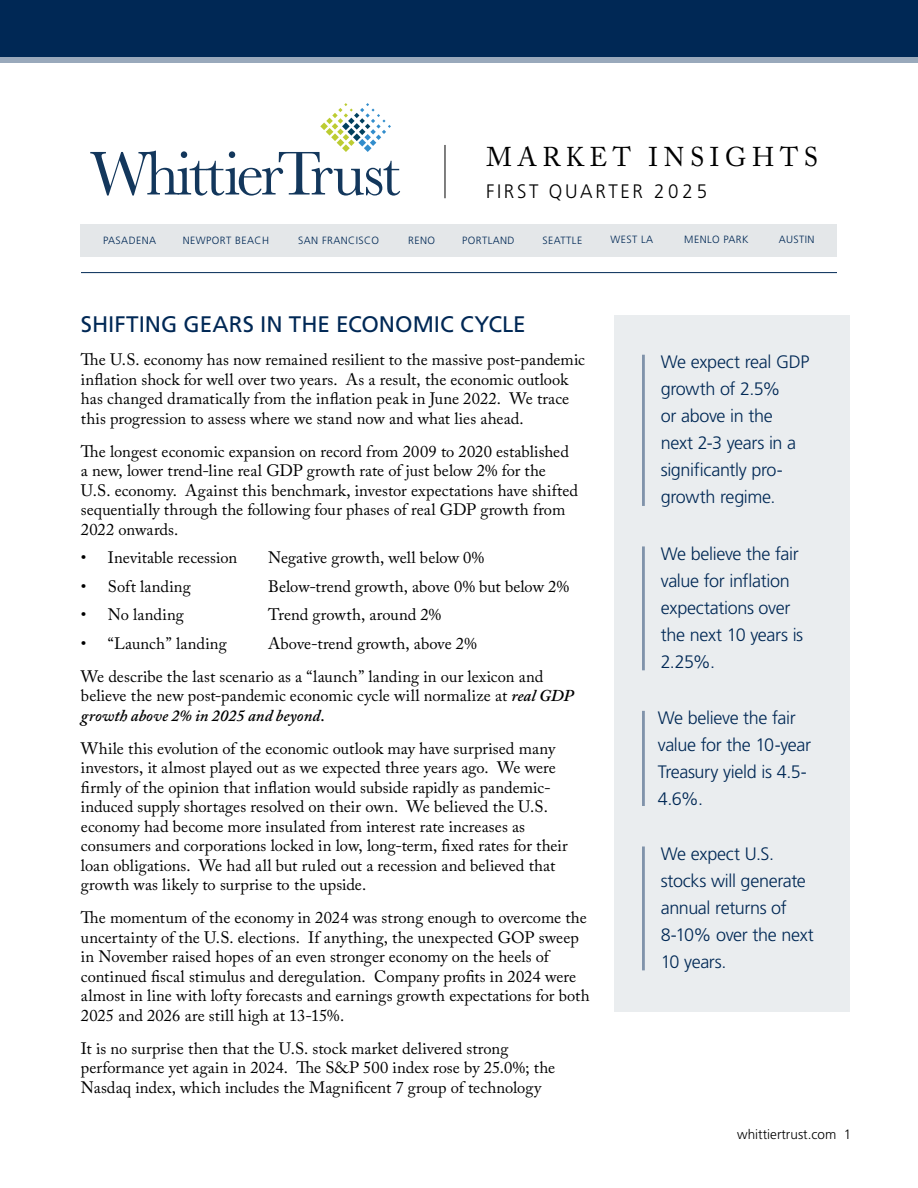
<style>
.page{position:relative;width:918px;height:1188px;background:#fff}
.page>*{position:absolute;margin:0;border:0;box-sizing:border-box;transform-origin:0 0}
.t1{font:27px "Adobe Caslon Pro";letter-spacing:.215em;color:#000;scale:.96 1}
.t2{font:22.5px "Frutiger LT Pro";color:#002855}
.t3{font:300 19.5px "Frutiger LT Pro";letter-spacing:.14em;color:#000;scale:.96 1}
.t4{font:300 18px/27px "Frutiger LT Pro";letter-spacing:-.02em;color:#002855}
.t5{font:16.5px/19.5px "Adobe Caslon Pro";color:#000}
.t6{font:300 13.5px "Frutiger LT Pro";color:#000}
.t7{font:300 10.5px "Frutiger LT Pro";letter-spacing:.04em;color:#002855}
.s1{font-weight:600;font-style:italic}
</style>
<div class="page">
<div style="left:81px;top:224px;width:756px;height:32px;background:#e4e7e9"></div>
<hr style="left:445px;top:145px;width:1px;height:53px;background:#000">
<hr style="left:81px;top:272px;width:756px;height:1px;background:#002855">
<div style="left:0;top:0;width:918px;height:63px;background:#002855"></div>
<div style="left:0;top:57px;width:918px;height:6px;background:#99a9bb"></div>
<svg style="left:90px;top:103px;width:310px;height:93px"></svg>
<div style="left:614px;top:315px;width:235px;height:696px;background:#eaedef"></div>
<hr style="left:642px;top:355px;width:3px;height:151px;background:#8093aa">
<hr style="left:642px;top:546px;width:3px;height:124px;background:#8093aa">
<hr style="left:642px;top:711px;width:3px;height:95px;background:#8093aa">
<hr style="left:642px;top:846px;width:3px;height:124px;background:#8093aa">
<h1 class="t1" style="left:486px;top:141px;width:347px">MARKET INSIGHTS</h1>
<p class="t3" style="left:486px;top:180px;width:232px">FIRST QUARTER 2025</p>
<p class="t7" style="left:103px;top:234px;width:54px">PASADENA</p>
<p class="t7" style="left:183px;top:234px;width:88px">NEWPORT BEACH</p>
<p class="t7" style="left:298px;top:234px;width:82px">SAN FRANCISCO</p>
<p class="t7" style="left:408px;top:234px;width:28px">RENO</p>
<p class="t7" style="left:462px;top:234px;width:54px">PORTLAND</p>
<p class="t7" style="left:543px;top:234px;width:41px">SEATTLE</p>
<p class="t7" style="left:610px;top:234px;width:44px">WEST LA</p>
<p class="t7" style="left:684px;top:234px;width:66px">MENLO PARK</p>
<p class="t7" style="left:779px;top:233px;width:37px">AUSTIN</p>
<h2 class="t2" style="left:81px;top:311px;width:446px">SHIFTING GEARS IN THE ECONOMIC CYCLE</h2>
<p class="t5" style="left:81px;top:350px;width:506px">The U.S. economy has now remained resilient to the massive post-pandemic inflation shock for well over two years. As a result, the economic outlook has changed dramatically from the inflation peak in June 2022. We trace this progression to assess where we stand now and what lies ahead.</p>
<p class="t5" style="left:81px;top:441px;width:499px">The longest economic expansion on record from 2009 to 2020 established a new, lower trend-line real GDP growth rate of just below 2% for the U.S. economy. Against this benchmark, investor expectations have shifted sequentially through the following four phases of real GDP growth from 2022 onwards.</p>
<p class="t5" style="left:81px;top:548px;width:158px">• Inevitable recession</p>
<p class="t5" style="left:268px;top:548px;width:218px">Negative growth, well below 0%</p>
<p class="t5" style="left:81px;top:576px;width:111px">• Soft landing</p>
<p class="t5" style="left:268px;top:576px;width:303px">Below-trend growth, above 0% but below 2%</p>
<p class="t5" style="left:81px;top:605px;width:104px">• No landing</p>
<p class="t5" style="left:268px;top:605px;width:175px">Trend growth, around 2%</p>
<p class="t5" style="left:81px;top:633px;width:147px">• “Launch” landing</p>
<p class="t5" style="left:81px;top:627px;width:464px;line-height:33px;text-indent:187px">Above-trend growth, above 2%<br>We describe the last scenario as a “launch” landing in our lexicon and</p>
<p class="t5" style="left:81px;top:686px;width:494px">believe the new post-pandemic economic cycle will normalize at <span class="s1">real GDP growth above 2% in 2025 and beyond.</span></p>
<p class="t5" style="left:81px;top:738px;width:488px">While this evolution of the economic outlook may have surprised many investors, it almost played out as we expected three years ago. We were firmly of the opinion that inflation would subside rapidly as pandemic&shy;induced supply shortages resolved on their own. We believed the U.S. economy had become more insulated from interest rate increases as consumers and corporations locked in low, long-term, fixed rates for their loan obligations. We had all but ruled out a recession and believed that growth was likely to surprise to the upside.</p>
<p class="t5" style="left:81px;top:908px;width:510px">The momentum of the economy in 2024 was strong enough to overcome the uncertainty of the U.S. elections. If anything, the unexpected GOP sweep in November raised hopes of an even stronger economy on the heels of continued fiscal stimulus and deregulation. Company profits in 2024 were almost in line with lofty forecasts and earnings growth expectations for both 2025 and 2026 are still high at 13-15%.</p>
<p class="t5" style="left:81px;top:1038px;width:476px">It is no surprise then that the U.S. stock market delivered strong performance yet again in 2024. The S&amp;P 500 index rose by 25.0%; the<br>Nasdaq index, which includes the Magnificent 7 group of technology</p>
<p class="t4" style="left:661px;top:349px;width:150px">We expect real GDP growth of 2.5%<br>or above in the next 2-3 years in a significantly pro&shy;growth regime.</p>
<p class="t4" style="left:661px;top:540px;width:144px">We believe the fair value for inflation expectations over the next 10 years is<br>2.25%.</p>
<p class="t4" style="left:658px;top:705px;width:155px">We believe the fair value for the 10-year<br>Treasury yield is 4.5-<br>4.6%.</p>
<p class="t4" style="left:661px;top:840px;width:155px">We expect U.S. stocks will generate annual returns of<br>8-10% over the next<br>10 years.</p>
<p class="t6" style="left:737px;top:1127px;width:115px">whittiertrust.com 1</p>
</div>
